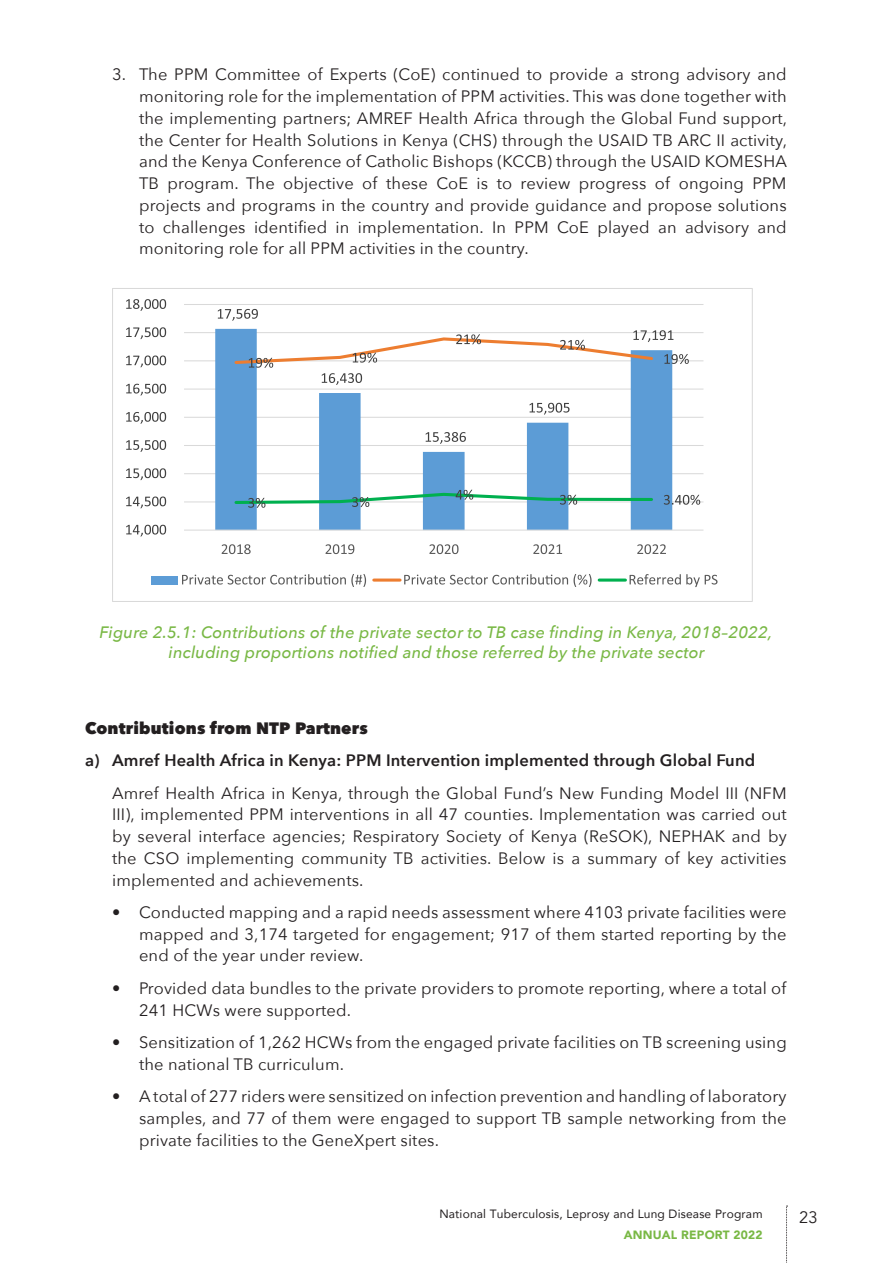
<style>
.page{position:relative;width:893px;height:1263px;background:#fff}
.page>*{position:absolute;margin:0;border:0;box-sizing:border-box;transform-origin:0 0}
.t1{font:16.5px/21.8px "Avenir Next";letter-spacing:.01em;color:#231f20;text-align:justify}
.Figure_Title{font:italic 500 16.5px/19.5px "Avenir Next";letter-spacing:.01em;color:#79b845;text-align:center}
.t2{font:600 16.5px "Avenir Next";letter-spacing:.01em;color:#231f20}
.t3{font:800 16.5px "Avenir Next";letter-spacing:.01em;color:#231f20}
.t4{font:16.5px "Avenir";color:#231f20}
.t5{font:12px "Avenir";letter-spacing:.015em;color:#231f20}
.t6{font:900 12px "Avenir";letter-spacing:.015em;color:#79b845}
</style>
<div class="page">
<svg style="left:786px;top:1206px;width:1px;height:57px"></svg>
<hr style="left:184px;top:304px;width:519px;height:1px;background:#d9d9d9">
<hr style="left:184px;top:332px;width:519px;height:1px;background:#d9d9d9">
<hr style="left:184px;top:360px;width:519px;height:1px;background:#d9d9d9">
<hr style="left:184px;top:389px;width:519px;height:1px;background:#d9d9d9">
<hr style="left:184px;top:417px;width:519px;height:1px;background:#d9d9d9">
<hr style="left:184px;top:445px;width:519px;height:1px;background:#d9d9d9">
<hr style="left:184px;top:473px;width:519px;height:1px;background:#d9d9d9">
<hr style="left:184px;top:501px;width:519px;height:1px;background:#d9d9d9">
<svg style="left:215px;top:329px;width:457px;height:201px"></svg>
<hr style="left:184px;top:530px;width:519px;height:1px;background:#d9d9d9">
<svg style="left:218px;top:309px;width:40px;height:12px"></svg>
<svg style="left:426px;top:432px;width:40px;height:12px"></svg>
<svg style="left:529px;top:403px;width:40px;height:12px"></svg>
<svg style="left:233px;top:330px;width:456px;height:55px"></svg>
<svg style="left:233px;top:490px;width:422px;height:18px"></svg>
<svg style="left:664px;top:495px;width:36px;height:10px"></svg>
<svg style="left:126px;top:525px;width:40px;height:11px"></svg>
<svg style="left:126px;top:496px;width:40px;height:12px"></svg>
<svg style="left:126px;top:468px;width:40px;height:12px"></svg>
<svg style="left:126px;top:440px;width:40px;height:12px"></svg>
<svg style="left:126px;top:412px;width:40px;height:12px"></svg>
<svg style="left:126px;top:384px;width:40px;height:11px"></svg>
<svg style="left:126px;top:355px;width:40px;height:12px"></svg>
<svg style="left:126px;top:327px;width:40px;height:12px"></svg>
<svg style="left:126px;top:299px;width:40px;height:12px"></svg>
<svg style="left:222px;top:544px;width:29px;height:10px"></svg>
<svg style="left:326px;top:544px;width:28px;height:10px"></svg>
<svg style="left:429px;top:544px;width:29px;height:10px"></svg>
<svg style="left:533px;top:544px;width:29px;height:10px"></svg>
<svg style="left:637px;top:544px;width:29px;height:10px"></svg>
<div style="left:152px;top:576px;width:26px;height:8px;background:#5c9cd6"></div>
<svg style="left:182px;top:574px;width:184px;height:13px"></svg>
<svg style="left:374px;top:578px;width:26px;height:4px"></svg>
<svg style="left:404px;top:574px;width:188px;height:13px"></svg>
<svg style="left:599px;top:578px;width:26px;height:4px"></svg>
<svg style="left:630px;top:574px;width:87px;height:13px"></svg>
<p class="t1" style="left:139px;top:63px;width:650px;text-indent:-27px">3. The PPM Committee of Experts (CoE) continued to provide a strong advisory and monitoring role for the implementation of PPM activities. This was done together with the implementing partners; AMREF Health Africa through the Global Fund support, the Center for Health Solutions in Kenya (CHS) through the USAID TB ARC II activity, and the Kenya Conference of Catholic Bishops (KCCB) through the USAID KOMESHA TB program. The objective of these CoE is to review progress of ongoing PPM projects and programs in the country and provide guidance and propose solutions to challenges identified in implementation. In PPM CoE played an advisory and monitoring role for all PPM activities in the country.</p>
<p class="Figure_Title" style="left:100px;top:622px;width:674px">Figure 2.5.1: Contributions of the private sector to TB case finding in Kenya, 2018–2022, including proportions notified and those referred by the private sector</p>
<p class="t3" style="left:85px;top:718px;width:284px">Contributions from NTP Partners</p>
<p class="t2" style="left:85px;top:746px;width:672px">a) Amref Health Africa in Kenya: PPM Intervention implemented through Global Fund</p>
<p class="t1" style="left:112px;top:781px;width:676px">Amref Health Africa in Kenya, through the Global Fund’s New Funding Model III (NFM III), implemented PPM interventions in all 47 counties. Implementation was carried out by several interface agencies; Respiratory Society of Kenya (ReSOK), NEPHAK and by the CSO implementing community TB activities. Below is a summary of key activities implemented and achievements.</p>
<p class="t1" style="left:139px;top:901px;width:649px;text-indent:-27px">• Conducted mapping and a rapid needs assessment where 4103 private facilities were mapped and 3,174 targeted for engagement; 917 of them started reporting by the end of the year under review.</p>
<p class="t1" style="left:139px;top:976px;width:649px;text-indent:-27px">• Provided data bundles to the private providers to promote reporting, where a total of<br>241 HCWs were supported.</p>
<p class="t1" style="left:139px;top:1031px;width:649px;text-indent:-27px">• Sensitization of 1,262 HCWs from the engaged private facilities on TB screening using the national TB curriculum.</p>
<p class="t1" style="left:139px;top:1085px;width:649px;text-indent:-27px">• A total of 277 riders were sensitized on infection prevention and handling of laboratory samples, and 77 of them were engaged to support TB sample networking from the private facilities to the GeneXpert sites.</p>
<p class="t5" style="left:439px;top:1204px;width:325px">National Tuberculosis, Leprosy and Lung Disease Program</p>
<p class="t4" style="left:799px;top:1207px;width:20px">23</p>
<p class="t6" style="left:624px;top:1224px;width:140px">ANNUAL REPORT 2022</p>
</div>
